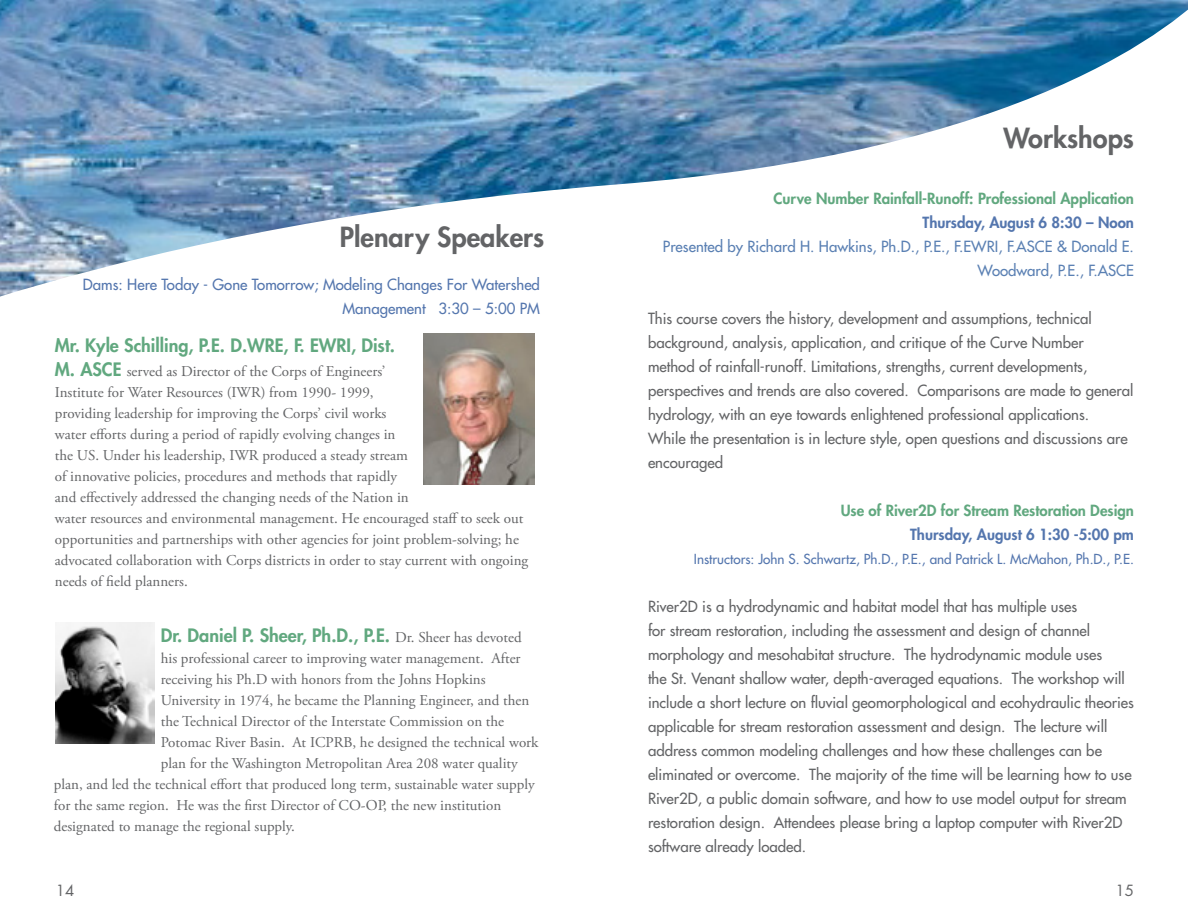
<style>
.page{position:relative;width:1188px;height:918px;background:#fff}
.page>*{position:absolute;margin:0;border:0;box-sizing:border-box;transform-origin:0 0}
.t1{font:800 27px "Futura Std";color:#636466}
.t2{font:800 18px "Futura Std";color:#61a87f}
.t3{font:15px/21px "Adobe Garamond Pro";color:#636466}
.t4{font:500 15px/24px "Futura Std";color:#636466}
.t5{font:800 15px "Futura Std";color:#61a87f}
.t6{font:500 15px/24px "Futura Std";color:#5a80b3;text-align:right}
.t7{font:500 15px/24px "Futura Std";color:#5476ae;text-align:right}
.t8{font:800 15px "Futura Std";color:#5476ae}
.t9{font:15px "Futura Std";color:#636466}
.t10{font:500 13.5px "Futura Std";color:#5476ae}
.s1{font-family:"Futura Std";font-weight:800;font-size:18px;color:#61a87f}
.s2{font-family:"Adobe Garamond Pro";font-weight:400;font-size:15px;color:#636466}
</style>
<div class="page">
<img style="left:0;top:0;width:1188px;height:334px">
<img style="left:423px;top:334px;width:112px;height:150px">
<img style="left:56px;top:623px;width:99px;height:120px">
<div style="left:322px;top:225px;width:223px;height:40px;background:#fff"></div>
<div style="left:985px;top:126px;width:149px;height:42px;background:#fff"></div>
<h1 class="t1" style="left:340px;top:220px;width:206px">Plenary Speakers</h1>
<p class="t7" style="left:83px;top:273px;width:459px">Dams: Here Today - Gone Tomorrow; Modeling Changes For Watershed<br>Management 3:30 – 5:00 PM</p>
<p class="t2" style="left:55px;top:334px;width:342px">Mr. Kyle Schilling, P.E. D.WRE, F. EWRI, Dist.</p>
<p class="t3" style="left:55px;top:361px;width:475px"><span class="s1">M. ASCE</span> served as Director of the Corps of Engineers’<br>Institute for Water Resources (IWR) from 1990- 1999,<br>providing leadership for improving the Corps’ civil works<br>water efforts during a period of rapidly evolving changes in<br>the US. Under his leadership, IWR produced a steady stream<br>of innovative policies, procedures and methods that rapidly<br>and effectively addressed the changing needs of the Nation in<br>water resources and environmental management. He encouraged staff to seek out opportunities and partnerships with other agencies for joint problem-solving; he advocated collaboration with Corps districts in order to stay current with ongoing needs of field planners.</p>
<p class="t2" style="left:161px;top:624px;width:362px">Dr. Daniel P. Sheer, Ph.D., P.E. <span class="s2">Dr. Sheer has devoted</span></p>
<p class="t3" style="left:161px;top:648px;width:361px">his professional career to improving water management. After</p>
<p class="t3" style="left:161px;top:669px;width:326px">receiving his Ph.D with honors from the Johns Hopkins</p>
<p class="t3" style="left:161px;top:690px;width:370px">University in 1974, he became the Planning Engineer, and then</p>
<p class="t3" style="left:161px;top:711px;width:345px">the Technical Director of the Interstate Commission on the</p>
<p class="t3" style="left:161px;top:732px;width:379px">Potomac River Basin. At ICPRB, he designed the technical work</p>
<p class="t3" style="left:161px;top:753px;width:358px">plan for the Washington Metropolitan Area 208 water quality</p>
<p class="t3" style="left:54px;top:774px;width:482px">plan, and led the technical effort that produced long term, sustainable water supply</p>
<p class="t3" style="left:54px;top:795px;width:449px">for the same region. He was the first Director of CO-OP, the new institution</p>
<p class="t3" style="left:54px;top:816px;width:243px">designated to manage the regional supply.</p>
<h1 class="t1" style="left:1004px;top:121px;width:132px">Workshops</h1>
<p class="t5" style="left:773px;top:189px;width:362px">Curve Number Rainfall-Runoff: Professional Application</p>
<p class="t8" style="left:923px;top:213px;width:213px">Thursday, August 6 8:30 – Noon</p>
<p class="t6" style="left:663px;top:235px;width:473px">Presented by Richard H. Hawkins, Ph.D., P.E., F.EWRI, F.ASCE &amp; Donald E.<br>Woodward, P.E., F.ASCE</p>
<p class="t4" style="left:648px;top:307px;width:487px">This course covers the history, development and assumptions, technical background, analysis, application, and critique of the Curve Number method of rainfall-runoff. Limitations, strengths, current developments, perspectives and trends are also covered. Comparisons are made to general hydrology, with an eye towards enlightened professional applications.<br>While the presentation is in lecture style, open questions and discussions are encouraged</p>
<p class="t5" style="left:841px;top:501px;width:295px">Use of River2D for Stream Restoration Design</p>
<p class="t8" style="left:910px;top:525px;width:225px">Thursday, August 6 1:30 -5:00 pm</p>
<p class="t10" style="left:694px;top:551px;width:442px">Instructors: John S. Schwartz, Ph.D., P.E., and Patrick L. McMahon, Ph.D., P.E.</p>
<p class="t4" style="left:648px;top:595px;width:487px">River2D is a hydrodynamic and habitat model that has multiple uses<br>for stream restoration, including the assessment and design of channel morphology and mesohabitat structure. The hydrodynamic module uses<br>the St. Venant shallow water, depth-averaged equations. The workshop will include a short lecture on fluvial geomorphological and ecohydraulic theories applicable for stream restoration assessment and design. The lecture will address common modeling challenges and how these challenges can be eliminated or overcome. The majority of the time will be learning how to use River2D, a public domain software, and how to use model output for stream restoration design. Attendees please bring a laptop computer with River2D software already loaded.</p>
<p class="t9" style="left:56px;top:881px;width:20px">14</p>
<p class="t9" style="left:1116px;top:881px;width:20px">15</p>
</div>
